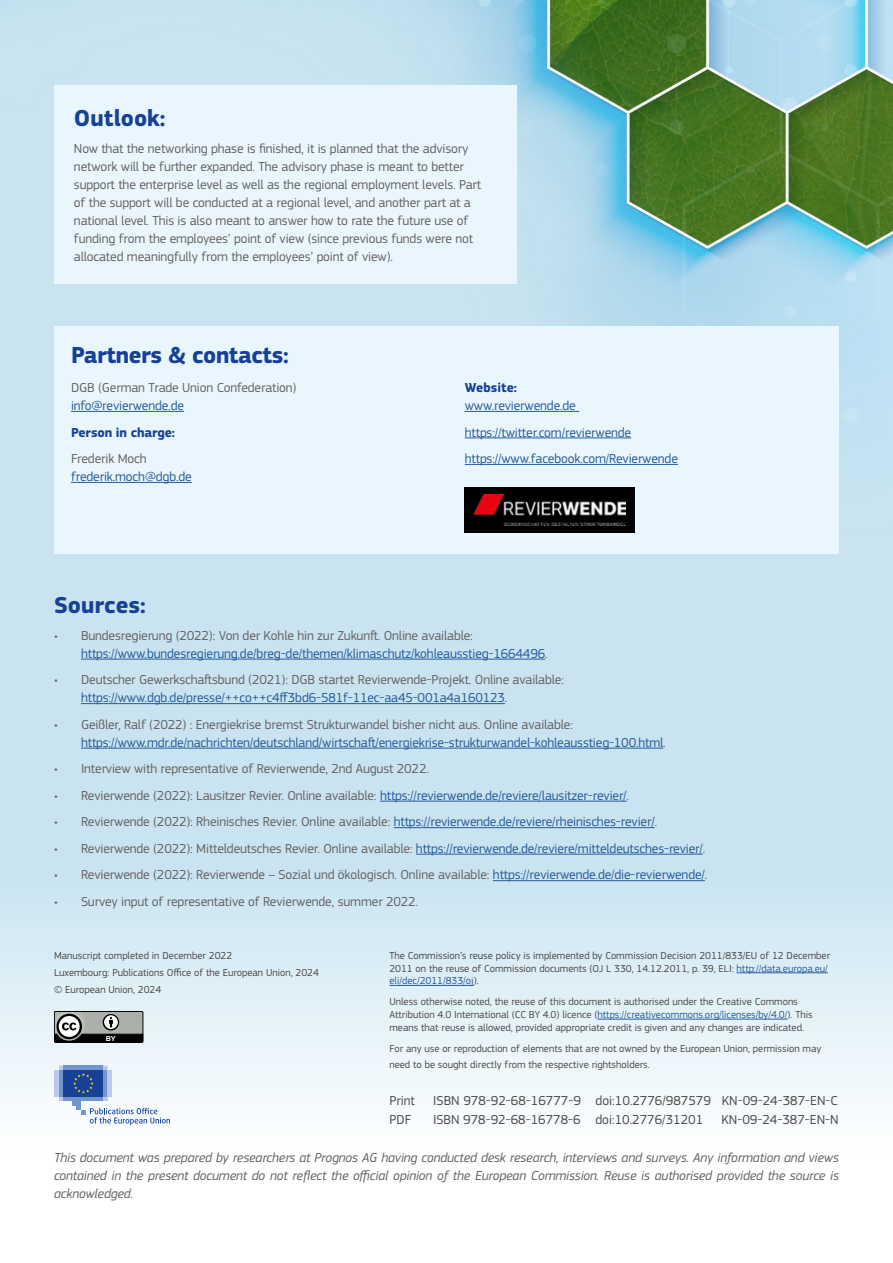
<style>
.page{position:relative;width:893px;height:1263px;background:#fff}
.page>*{position:absolute;margin:0;border:0;box-sizing:border-box;transform-origin:0 0}
.t1{font:700 24px "EC Square Sans Pro";letter-spacing:-.02em;color:#164194}
.t2{font:700 24px "EC Square Sans Pro";color:#164194}
.Body_Text{font:13.5px/18px "EC Square Sans Pro";letter-spacing:-.01em;color:#646363}
.Body_Text-2{font:13.5px/18px "EC Square Sans Pro";letter-spacing:-.01em;color:#275b9b}
.Body_Text-3{font:italic 13.5px/18px "EC Square Sans Pro";letter-spacing:-.01em;color:#646363;text-align:justify}
.EU-Info{font:13.5px "EC Square Sans Pro";color:#4d4948}
.Body_Text-4{font:700 13.5px "EC Square Sans Pro";letter-spacing:-.01em;color:#164194}
.EU-Info-2{font:10.5px/12.6px "EC Square Sans Pro";color:#4d4948}
.t3{font:700 6.9px "Arial";color:#fff;scale:1.07 1}
.s1{color:#275b9b}
.s2{color:#646363}
.s3{font-weight:700;color:#164194}
</style>
<div class="page">
<img style="left:0;top:0;width:893px;height:877px">
<div style="left:0;top:877px;width:893px;height:283px;background:linear-gradient(to bottom,#cae5f1,#fff)"></div>
<div style="left:54px;top:85px;width:462px;height:199px;background:#eaf6fe"></div>
<div style="left:54px;top:326px;width:785px;height:228px;background:#eaf6fe"></div>
<hr style="left:81px;top:659px;width:464px;height:1px;background:#275b9b">
<hr style="left:81px;top:703px;width:424px;height:1px;background:#275b9b">
<hr style="left:81px;top:748px;width:582px;height:1px;background:#275b9b">
<hr style="left:380px;top:801px;width:247px;height:1px;background:#275b9b">
<hr style="left:394px;top:827px;width:261px;height:1px;background:#275b9b">
<hr style="left:416px;top:854px;width:287px;height:1px;background:#275b9b">
<hr style="left:493px;top:880px;width:212px;height:1px;background:#275b9b">
<hr style="left:71px;top:411px;width:113px;height:1px;background:#275b9b">
<hr style="left:71px;top:482px;width:121px;height:1px;background:#275b9b">
<hr style="left:465px;top:411px;width:114px;height:1px;background:#275b9b">
<hr style="left:465px;top:437px;width:166px;height:1px;background:#275b9b">
<hr style="left:465px;top:464px;width:213px;height:1px;background:#275b9b">
<div style="left:464px;top:487px;width:170px;height:45px;background:#000"></div>
<img style="left:473px;top:494px;width:153px;height:31px">
<div style="left:59px;top:1096px;width:49px;height:5px;background:#bcc8e8"></div>
<div style="left:64px;top:1096px;width:39px;height:5px;background:#7196cf"></div>
<div style="left:103px;top:1070px;width:5px;height:26px;background:#7196cf"></div>
<hr style="left:108px;top:1070px;width:4px;height:26px;background:#bcc8e8">
<div style="left:59px;top:1070px;width:5px;height:26px;background:#7196cf"></div>
<hr style="left:55px;top:1070px;width:4px;height:26px;background:#bcc8e8">
<div style="left:72px;top:1096px;width:9px;height:9px;background:#7196cf"></div>
<hr style="left:77px;top:1096px;width:4px;height:14px;background:#7196cf">
<div style="left:64px;top:1070px;width:39px;height:26px;background:#164194"></div>
<svg style="left:59px;top:1066px;width:49px;height:27px"></svg>
<svg style="left:81px;top:1108px;width:89px;height:17px"></svg>
<svg style="left:54px;top:1011px;width:89px;height:32px;background:#737673"></svg>
<hr style="left:737px;top:972px;width:91px;height:1px;background:#275b9b">
<hr style="left:389px;top:985px;width:85px;height:1px;background:#275b9b">
<hr style="left:597px;top:1019px;width:190px;height:1px;background:#275b9b">
<h2 class="t2" style="left:74px;top:104px;width:93px">Outlook:</h2>
<p class="Body_Text" style="left:74px;top:139px;width:409px">Now that the networking phase is finished, it is planned that the advisory network will be further expanded. The advisory phase is meant to better support the enterprise level as well as the regional employment levels. Part of the support will be conducted at a regional level, and another part at a national level. This is also meant to answer how to rate the future use of funding from the employees’ point of view (since previous funds were not allocated meaningfully from the employees’ point of view).</p>
<h2 class="t1" style="left:71px;top:340px;width:219px">Partners &amp; contacts:</h2>
<p class="Body_Text" style="left:71px;top:379px;width:227px">DGB (German Trade Union Confederation) <span class="s1">info@revierwende.de</span></p>
<p class="Body_Text-4" style="left:71px;top:424px;width:106px">Person in charge:</p>
<p class="Body_Text-2" style="left:71px;top:450px;width:122px"><span class="s2">Frederik Moch </span>frederik.moch@dgb.de</p>
<p class="Body_Text-2" style="left:465px;top:379px;width:113px"><span class="s3">Website: </span>www.revierwende.de</p>
<p class="Body_Text-2" style="left:465px;top:423px;width:168px">https://twitter.com/revierwende</p>
<p class="Body_Text-2" style="left:465px;top:450px;width:215px">https://www.facebook.com/Revierwende</p>
<h2 class="t2" style="left:54px;top:591px;width:93px">Sources:</h2>
<p class="Body_Text-2" style="left:81px;top:626px;width:468px;text-indent:-27px"><span class="s2">• Bundesregierung (2022): Von der Kohle hin zur Zukunft. Online available: </span>https://www.bundesregierung.de/breg-de/themen/klimaschutz/kohleausstieg-1664496<span class="s2">.</span></p>
<p class="Body_Text" style="left:81px;top:671px;width:484px;text-indent:-27px">• Deutscher Gewerkschaftsbund (2021): DGB startet Revierwende-Projekt. Online available: <span class="s1">https://www.dgb.de/presse/++co++c4ff3bd6-581f-11ec-aa45-001a4a160123</span>.</p>
<p class="Body_Text-2" style="left:81px;top:715px;width:586px;text-indent:-27px"><span class="s2">• Geißler, Ralf (2022) : Energiekrise bremst Strukturwandel bisher nicht aus. Online available: </span>https://www.mdr.de/nachrichten/deutschland/wirtschaft/energiekrise-strukturwandel-kohleausstieg-100.html<span class="s2">.</span></p>
<p class="Body_Text" style="left:54px;top:760px;width:376px">• Interview with representative of Revierwende, 2nd August 2022.</p>
<p class="Body_Text" style="left:54px;top:786px;width:577px">• Revierwende (2022): Lausitzer Revier. Online available: <span class="s1">https://revierwende.de/reviere/lausitzer-revier/</span>.</p>
<p class="Body_Text" style="left:54px;top:813px;width:605px">• Revierwende (2022): Rheinisches Revier. Online available: <span class="s1">https://revierwende.de/reviere/rheinisches-revier/</span>.</p>
<p class="Body_Text" style="left:54px;top:839px;width:653px">• Revierwende (2022): Mitteldeutsches Revier. Online available: <span class="s1">https://revierwende.de/reviere/mitteldeutsches-revier/</span>.</p>
<p class="Body_Text" style="left:54px;top:866px;width:655px">• Revierwende (2022): Revierwende – Sozial und ökologisch. Online available: <span class="s1">https://revierwende.de/die-revierwende/</span>.</p>
<p class="Body_Text" style="left:54px;top:892px;width:366px">• Survey input of representative of Revierwende, summer 2022.</p>
<p class="EU-Info-2" style="left:54px;top:949px;width:180px">Manuscript completed in December 2022</p>
<p class="EU-Info-2" style="left:54px;top:966px;width:266px">Luxembourg: Publications Office of the European Union, 2024</p>
<p class="EU-Info-2" style="left:54px;top:983px;width:109px">© European Union, 2024</p>
<p class="t3" style="left:106px;top:1033px;width:11px">BY</p>
<p class="EU-Info-2" style="left:389px;top:949px;width:442px">The Commission’s reuse policy is implemented by Commission Decision 2011/833/EU of 12 December<br>2011 on the reuse of Commission documents (OJ L 330, 14.12.2011, p. 39, ELI: <span class="s1">http://data.europa.eu/ eli/dec/2011/833/oj</span>).</p>
<p class="EU-Info-2" style="left:389px;top:996px;width:425px">Unless otherwise noted, the reuse of this document is authorised under the Creative Commons<br>Attribution 4.0 International (CC BY 4.0) licence (<span class="s1">https://creativecommons.org/licenses/by/4.0/</span>). This means that reuse is allowed, provided appropriate credit is given and any changes are indicated.</p>
<p class="EU-Info-2" style="left:389px;top:1040px;width:433px;line-height:16.2px">For any use or reproduction of elements that are not owned by the European Union, permission may need to be sought directly from the respective rightsholders.</p>
<p class="EU-Info" style="left:389px;top:1093px;width:27px">Print</p>
<p class="EU-Info" style="left:433px;top:1093px;width:406px">ISBN 978-92-68-16777-9 doi:10.2776/987579 KN-09-24-387-EN-C</p>
<p class="EU-Info" style="left:389px;top:1111px;width:23px">PDF</p>
<p class="EU-Info" style="left:433px;top:1111px;width:272px">ISBN 978-92-68-16778-6 doi:10.2776/31201</p>
<p class="EU-Info" style="left:721px;top:1111px;width:119px">KN-09-24-387-EN-N</p>
<p class="Body_Text-3" style="left:54px;top:1149px;width:786px">This document was prepared by researchers at Prognos AG having conducted desk research, interviews and surveys. Any information and views contained in the present document do not reflect the official opinion of the European Commission. Reuse is authorised provided the source is acknowledged.</p>
</div>
